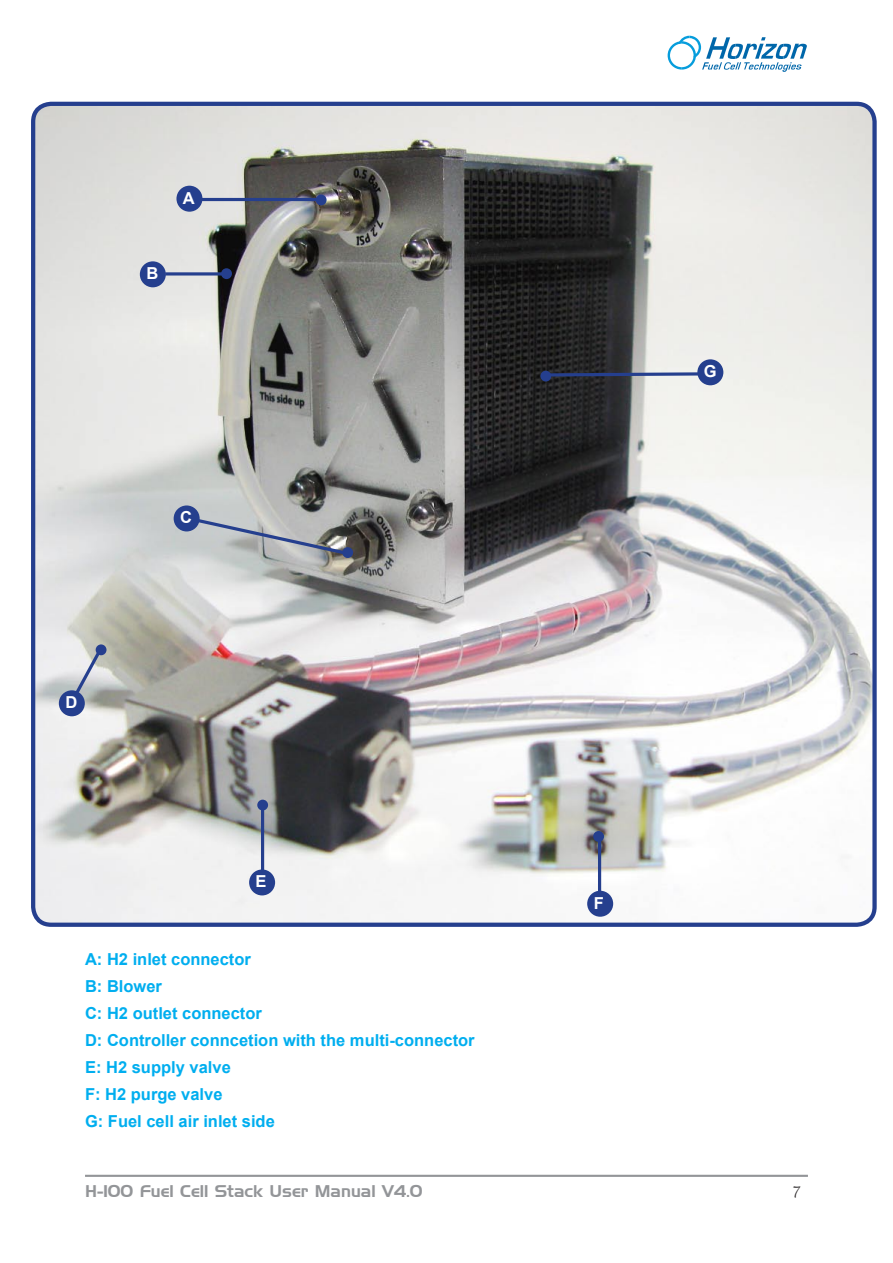
<style>
.page{position:relative;width:893px;height:1263px;background:#fff}
.page>*{position:absolute;margin:0;border:0;box-sizing:border-box;transform-origin:0 0}
.t1{font:700 16.5px/27px "Arial";color:#00aeef}
.t2{font:16.5px "Handel Gothic BT";color:#939598}
.t3{font:700 16.5px "Arial";color:#fff}
.t4{font:16.5px "Californian FB";color:#231f20}
</style>
<div class="page">
<svg style="left:668px;top:36px;width:139px;height:36px"></svg>
<hr style="left:85px;top:1175px;width:723px;height:2px;background:#939598">
<img style="left:36px;top:107px;width:836px;height:815px">
<div style="left:31px;top:102px;width:846px;height:825px;border:4px solid #253f8e;border-radius:18px"></div>
<hr style="left:261px;top:805px;width:3px;height:75px;background:#253f8e">
<svg style="left:186px;top:515px;width:163px;height:42px;background:#acb0b4"></svg>
<hr style="left:192px;top:198px;width:127px;height:3px;background:#253f8e">
<svg style="left:548px;top:371px;width:150px;height:7px"></svg>
<svg style="left:69px;top:646px;width:35px;height:58px;background:#c3c7cb"></svg>
<hr style="left:598px;top:837px;width:3px;height:61px;background:#253f8e">
<div style="left:257px;top:800px;width:11px;height:10px;background:#253f8e;border-radius:50%"></div>
<div style="left:96px;top:644px;width:11px;height:11px;background:#253f8e;border-radius:50%"></div>
<div style="left:342px;top:547px;width:11px;height:11px;background:#253f8e;border-radius:50%"></div>
<div style="left:540px;top:371px;width:11px;height:10px;background:#253f8e;border-radius:50%"></div>
<div style="left:221px;top:268px;width:11px;height:11px;background:#253f8e;border-radius:50%"></div>
<div style="left:316px;top:195px;width:11px;height:10px;background:#253f8e;border-radius:50%"></div>
<div style="left:593px;top:831px;width:11px;height:11px;background:#253f8e;border-radius:50%"></div>
<hr style="left:165px;top:272px;width:60px;height:3px;background:#253f8e">
<div style="left:140px;top:261px;width:26px;height:26px;background:#253f8e;border-radius:50%"></div>
<div style="left:176px;top:186px;width:26px;height:26px;background:#253f8e;border-radius:50%"></div>
<div style="left:174px;top:505px;width:26px;height:26px;background:#253f8e;border-radius:50%"></div>
<div style="left:59px;top:690px;width:26px;height:26px;background:#253f8e;border-radius:50%"></div>
<div style="left:249px;top:869px;width:26px;height:26px;background:#253f8e;border-radius:50%"></div>
<div style="left:697px;top:359px;width:26px;height:26px;background:#253f8e;border-radius:50%"></div>
<div style="left:587px;top:891px;width:26px;height:26px;background:#253f8e;border-radius:50%"></div>
<p class="t3" style="left:183px;top:187px;width:13px">A</p>
<p class="t3" style="left:146px;top:263px;width:13px">B</p>
<p class="t3" style="left:180px;top:507px;width:13px">C</p>
<p class="t3" style="left:704px;top:360px;width:14px">G</p>
<p class="t3" style="left:65px;top:691px;width:13px">D</p>
<p class="t3" style="left:256px;top:871px;width:13px">E</p>
<p class="t1" style="left:85px;top:947px;width:391px">A: H2 inlet connector<br>B: Blower<br>C: H2 outlet connector<br>D: Controller conncetion with the multi-connector<br>E: H2 supply valve<br>F: H2 purge valve<br>G: Fuel cell air inlet side</p>
<p class="t3" style="left:594px;top:892px;width:12px">F</p>
<p class="t2" style="left:85px;top:1181px;width:339px">H-100 Fuel Cell Stack User Manual V4.0</p>
<p class="t4" style="left:793px;top:1183px;width:9px">7</p>
</div>
